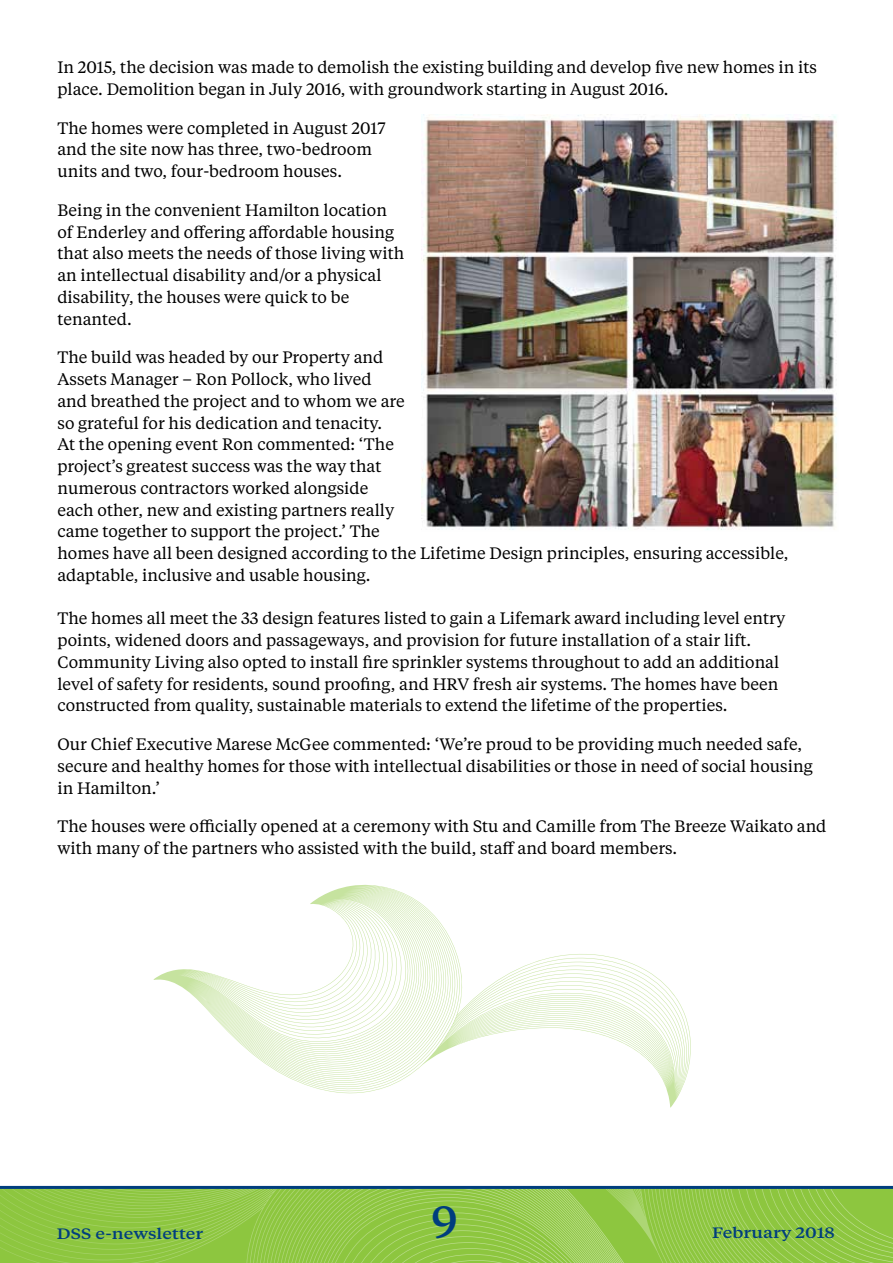
<style>
.page{position:relative;width:893px;height:1263px;background:#fff}
.page>*{position:absolute;margin:0;border:0;box-sizing:border-box;transform-origin:0 0}
.t1{font:500 45px "Tiempos Text";color:#003e7e}
.Body_text{font:16.5px/21.8px "Tiempos Text";color:#000}
.t2{font:500 15px "Tiempos Text";color:#003e7e;scale:1.2 1}
</style>
<div class="page">
<svg style="left:707px;top:1189px;width:186px;height:74px;background:#91c847"></svg>
<svg style="left:0;top:1189px;width:707px;height:74px;background:#93c94a"></svg>
<hr style="left:0;top:1186px;width:893px;height:3px;background:#003e7e">
<svg style="left:153px;top:884px;width:538px;height:223px"></svg>
<img style="left:422px;top:115px;width:415px;height:415px">
<p class="Body_text" style="left:57px;top:56px;width:761px">In 2015, the decision was made to demolish the existing building and develop five new homes in its place. Demolition began in July 2016, with groundwork starting in August 2016.</p>
<p class="Body_text" style="left:57px;top:116px;width:330px">The homes were completed in August 2017 and the site now has three, two-bedroom units and two, four-bedroom houses.</p>
<p class="Body_text" style="left:57px;top:198px;width:348px">Being in the convenient Hamilton location of Enderley and offering affordable housing that also meets the needs of those living with an intellectual disability and/or a physical disability, the houses were quick to be tenanted.</p>
<p class="Body_text" style="left:57px;top:346px;width:732px">The build was headed by our Property and<br>Assets Manager – Ron Pollock, who lived<br>and breathed the project and to whom we are<br>so grateful for his dedication and tenacity.<br>At the opening event Ron commented: ‘The<br>project’s greatest success was the way that<br>numerous contractors worked alongside<br>each other, new and existing partners really<br>came together to support the project.’ The<br>homes have all been designed according to the Lifetime Design principles, ensuring accessible, adaptable, inclusive and usable housing.</p>
<p class="Body_text" style="left:57px;top:607px;width:730px">The homes all meet the 33 design features listed to gain a Lifemark award including level entry points, widened doors and passageways, and provision for future installation of a stair lift.<br>Community Living also opted to install fire sprinkler systems throughout to add an additional level of safety for residents, sound proofing, and HRV fresh air systems. The homes have been constructed from quality, sustainable materials to extend the lifetime of the properties.</p>
<p class="Body_text" style="left:57px;top:733px;width:757px">Our Chief Executive Marese McGee commented: ‘We’re proud to be providing much needed safe, secure and healthy homes for those with intellectual disabilities or those in need of social housing in Hamilton.’</p>
<p class="Body_text" style="left:57px;top:815px;width:771px">The houses were officially opened at a ceremony with Stu and Camille from The Breeze Waikato and with many of the partners who assisted with the build, staff and board members.</p>
<p class="t2" style="left:57px;top:1224px;width:124px">DSS e-newsletter</p>
<h1 class="t1" style="left:431px;top:1192px;width:28px">9</h1>
<p class="t2" style="left:712px;top:1223px;width:104px">February 2018</p>
</div>
